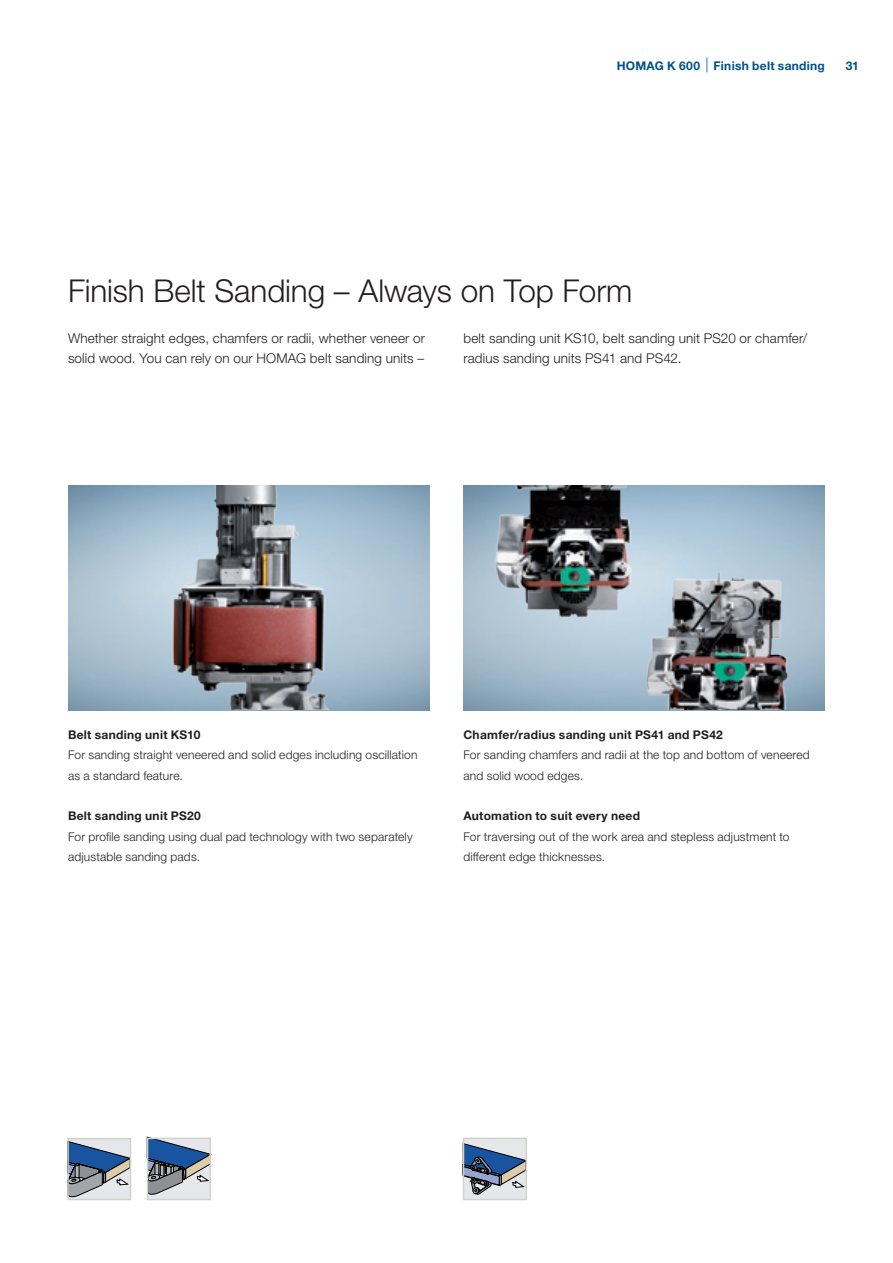
<style>
.page{position:relative;width:893px;height:1263px;background:#fff}
.page>*{position:absolute;margin:0;border:0;box-sizing:border-box;transform-origin:0 0}
._01_Headline_21pt_25{font:300 31.5px "Helvetica Neue LTW1 G";letter-spacing:-.005em;color:#231f20}
._02_Copy_9pt_13_6_Pt{font:300 13.5px/20.4px "Helvetica Neue LTW1 G";letter-spacing:.01em;color:#231f20}
._03_BU_8pt_13_6_Pt{font:300 12px/20.4px "Helvetica Neue LTW1 G";letter-spacing:.015em;color:#231f20}
._03_BU_8pt_13_6_Pt-2{font:700 12px "Helvetica Neue LTW1 G";letter-spacing:.025em;color:#231f20}
.Musterseiten_Rubrike{font:700 12px "Helvetica Neue LTW1 G";letter-spacing:.025em;color:#005285}
</style>
<div class="page">
<img style="left:463px;top:485px;width:362px;height:225px">
<img style="left:158px;top:485px;width:203px;height:225px">
<svg style="left:706px;top:58px;width:2px;height:14px"></svg>
<svg style="left:70px;top:1141px;width:58px;height:56px;background:#8293a8"></svg>
<div style="left:67px;top:1138px;width:64px;height:62px;border:2px solid #d1d2cc"></div>
<svg style="left:150px;top:1140px;width:58px;height:57px;background:#7c8da3"></svg>
<div style="left:147px;top:1137px;width:64px;height:63px;border:2px solid #d1d2cc"></div>
<svg style="left:466px;top:1140px;width:58px;height:57px;background:#8594a9"></svg>
<div style="left:463px;top:1137px;width:64px;height:63px;border:2px solid #d1d2cc"></div>
<p class="Musterseiten_Rubrike" style="left:617px;top:58px;width:210px">HOMAG K 600 Finish belt sanding</p>
<p class="Musterseiten_Rubrike" style="left:846px;top:58px;width:15px">31</p>
<p class="_01_Headline_21pt_25" style="left:68px;top:271px;width:566px">Finish Belt Sanding – Always on Top Form</p>
<p class="_02_Copy_9pt_13_6_Pt" style="left:68px;top:328px;width:359px">Whether straight edges, chamfers or radii, whether veneer or solid wood. You can rely on our HOMAG belt sanding units –</p>
<p class="_02_Copy_9pt_13_6_Pt" style="left:463px;top:328px;width:345px">belt sanding unit KS10, belt sanding unit PS20 or chamfer/ radius sanding units PS41 and PS42.</p>
<p class="_03_BU_8pt_13_6_Pt-2" style="left:68px;top:727px;width:134px">Belt sanding unit KS10</p>
<p class="_03_BU_8pt_13_6_Pt" style="left:68px;top:745px;width:351px">For sanding straight veneered and solid edges including oscillation as a standard feature.</p>
<p class="_03_BU_8pt_13_6_Pt-2" style="left:68px;top:809px;width:134px">Belt sanding unit PS20</p>
<p class="_03_BU_8pt_13_6_Pt" style="left:68px;top:826px;width:346px">For profile sanding using dual pad technology with two separately adjustable sanding pads.</p>
<p class="_03_BU_8pt_13_6_Pt-2" style="left:463px;top:727px;width:261px">Chamfer/radius sanding unit PS41 and PS42</p>
<p class="_03_BU_8pt_13_6_Pt" style="left:463px;top:745px;width:348px">For sanding chamfers and radii at the top and bottom of veneered and solid wood edges.</p>
<p class="_03_BU_8pt_13_6_Pt-2" style="left:463px;top:809px;width:178px">Automation to suit every need</p>
<p class="_03_BU_8pt_13_6_Pt" style="left:463px;top:826px;width:328px">For traversing out of the work area and stepless adjustment to different edge thicknesses.</p>
</div>
